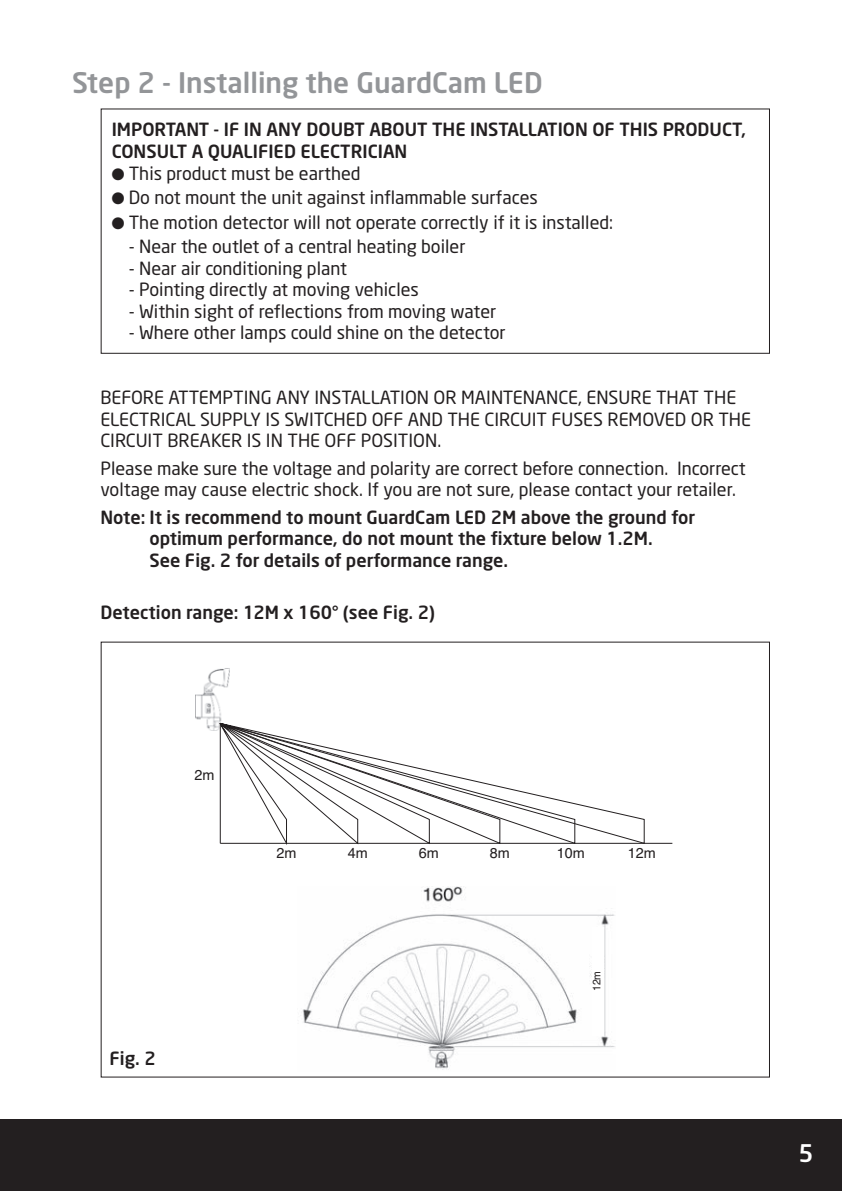
<style>
.page{position:relative;width:842px;height:1191px;background:#fff}
.page>*{position:absolute;margin:0;border:0;box-sizing:border-box;transform-origin:0 0}
.t1{font:500 28px "Neo Sans";color:#939598}
.t2{font:500 24px "Neo Sans";color:#fff}
.t3{font:18px/21.6px "Neo Sans";color:#231f20}
.t4{font:500 18px/21.6px "Neo Sans";color:#231f20}
.t5{font:14.4px "Helvetica";color:#231f20}
.t6{font:10.8px "Helvetica";color:#231f20;scale:.95 1}
</style>
<div class="page">
<div style="left:101px;top:108px;width:669px;height:246px;border:1px solid #231f20"></div>
<div style="left:0;top:1119px;width:842px;height:72px;background:#231f20"></div>
<img style="left:195px;top:668px;width:35px;height:62px">
<svg style="left:219px;top:722px;width:426px;height:122px"></svg>
<hr style="left:220px;top:723px;width:1px;height:120px;background:#231f20">
<hr style="left:220px;top:843px;width:452px;height:1px;background:#231f20">
<img style="left:302px;top:886px;width:313px;height:184px">
<div style="left:592px;top:926px;width:11px;height:109px;background:#fff"></div>
<h1 class="t1" style="left:72px;top:72px;width:472px">Step 2 - Installing the GuardCam LED</h1>
<p class="t4" style="left:112px;top:120px;width:636px">IMPORTANT - IF IN ANY DOUBT ABOUT THE INSTALLATION OF THIS PRODUCT,<br>CONSULT A QUALIFIED ELECTRICIAN</p>
<p class="t3" style="left:129px;top:162px;width:486px;line-height:24.4px">This product must be earthed<br>Do not mount the unit against inflammable surfaces<br>The motion detector will not operate correctly if it is installed:</p>
<p class="t3" style="left:129px;top:237px;width:338px">- Near the outlet of a central heating boiler</p>
<p class="t3" style="left:129px;top:259px;width:220px">- Near air conditioning plant</p>
<p class="t3" style="left:129px;top:280px;width:292px">- Pointing directly at moving vehicles</p>
<p class="t3" style="left:129px;top:302px;width:369px">- Within sight of reflections from moving water</p>
<p class="t3" style="left:129px;top:324px;width:378px">- Where other lamps could shine on the detector</p>
<p class="t3" style="left:100px;top:388px;width:652px">BEFORE ATTEMPTING ANY INSTALLATION OR MAINTENANCE, ENSURE THAT THE<br>ELECTRICAL SUPPLY IS SWITCHED OFF AND THE CIRCUIT FUSES REMOVED OR THE<br>CIRCUIT BREAKER IS IN THE OFF POSITION.</p>
<p class="t3" style="left:100px;top:459px;width:647px">Please make sure the voltage and polarity are correct before connection. Incorrect voltage may cause electric shock. If you are not sure, please contact your retailer.</p>
<p class="t4" style="left:150px;top:507px;width:547px;text-indent:-49px">Note: It is recommend to mount GuardCam LED 2M above the ground for optimum performance, do not mount the fixture below 1.2M.<br>See Fig. 2 for details of performance range.</p>
<p class="t4" style="left:101px;top:603px;width:336px">Detection range: 12M x 160° (see Fig. 2)</p>
<p class="t5" style="left:194px;top:763px;width:21px">2m</p>
<p class="t4" style="left:110px;top:1049px;width:48px">Fig. 2</p>
<p class="t5" style="left:277px;top:840px;width:21px">2m</p>
<p class="t5" style="left:348px;top:840px;width:21px">4m</p>
<p class="t5" style="left:419px;top:840px;width:21px">6m</p>
<p class="t5" style="left:490px;top:840px;width:21px">8m</p>
<p class="t5" style="left:557px;top:840px;width:29px">10m</p>
<p class="t5" style="left:628px;top:840px;width:29px">12m</p>
<p class="t6" style="left:590px;top:991px;width:23px;rotate:-90deg">12m</p>
<h2 class="t2" style="left:798px;top:1143px;width:17px">5</h2>
</div>
